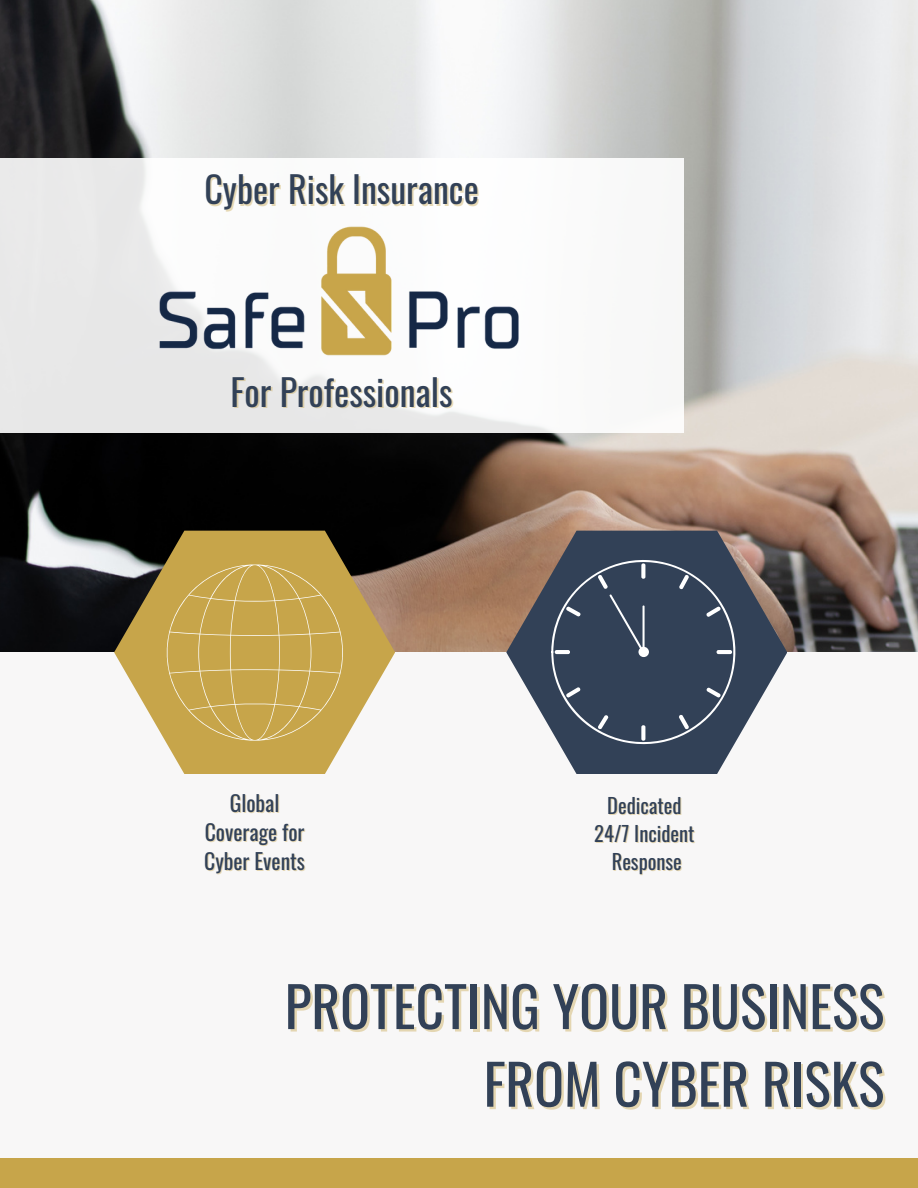
<style>
.page{position:relative;width:918px;height:1188px;background:#fff}
.page>*{position:absolute;margin:0;border:0;box-sizing:border-box;transform-origin:0 0}
.t1{font:55.5px/77.7px "Oswald";color:#324157;text-align:right}
.t2{font:36px "Oswald";color:#324157}
.t3{font:21.6px/29.2px "Oswald";color:#324157;text-align:center}
.t4{font:20.55px/28.2px "Oswald";color:#324157;text-align:center}
</style>
<div class="page">
<img style="left:0;top:0;width:918px;height:652px">
<div style="left:0;top:913px;width:918px;height:275px;background:#c7a54a"></div>
<div style="left:0;top:652px;width:918px;height:505px;background:#f8f7f7"></div>
<svg style="left:114px;top:531px;width:281px;height:243px;fill:#c7a54a"></svg>
<svg style="left:506px;top:531px;width:281px;height:243px"></svg>
<svg style="left:551px;top:559px;width:192px;height:187px;background:#3e4c60"></svg>
<div style="left:0;top:158px;width:683px;height:275px;background:linear-gradient(to right,#e9e9e9,#fefefe)"></div>
<svg style="left:158px;top:556px;width:194px;height:193px;background:#c7a751"></svg>
<img style="left:114px;top:217px;width:444px;height:148px">
<p class="t2" style="left:204px;top:161px;width:276px">Cyber Risk Insurance</p>
<p class="t2" style="left:231px;top:364px;width:224px">For Professionals</p>
<p class="t3" style="left:204px;top:787px;width:102px">Global<br>Coverage for<br>Cyber Events</p>
<p class="t4" style="left:594px;top:791px;width:102px">Dedicated<br>24/7 Incident<br>Response</p>
<p class="t1" style="left:285px;top:965px;width:601px">PROTECTING YOUR BUSINESS<br>FROM CYBER RISKS</p>
</div>
